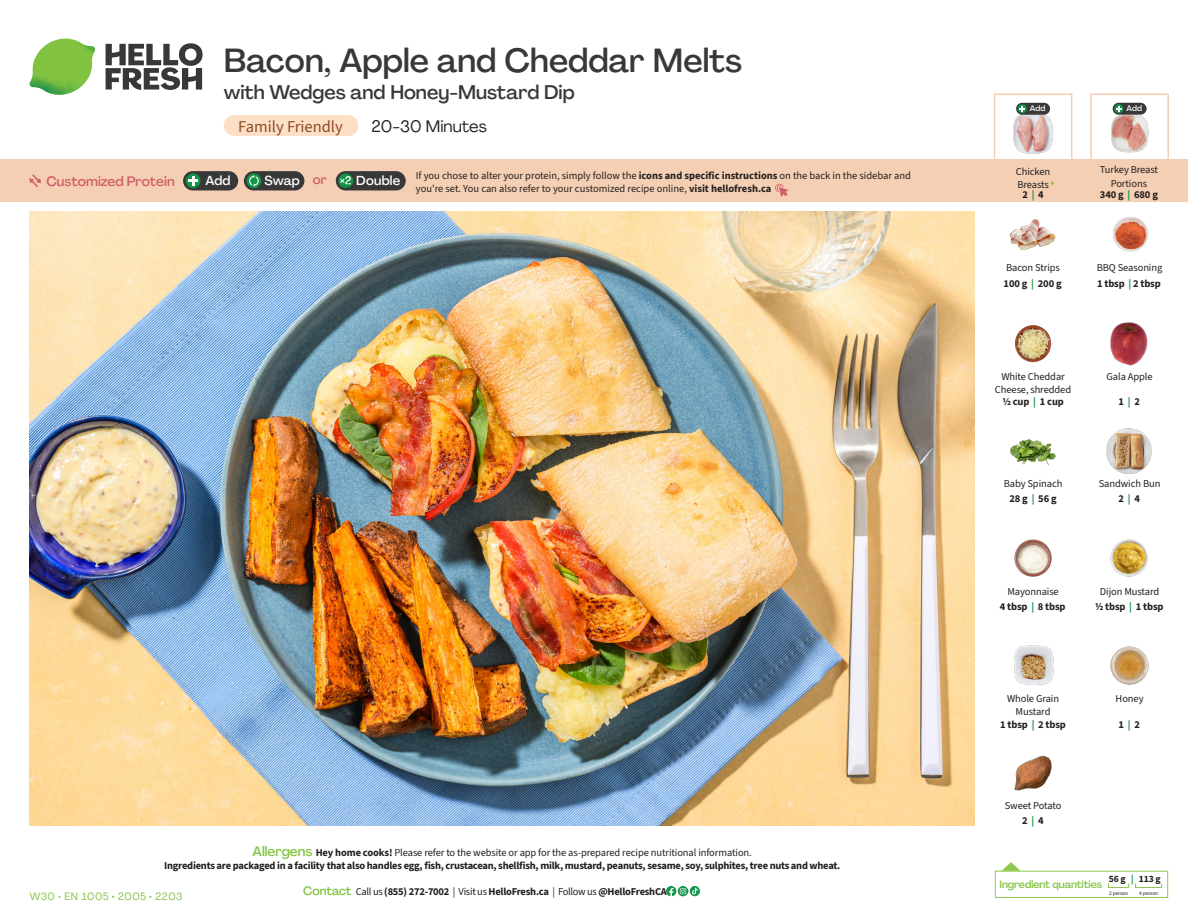
<style>
.page{position:relative;width:1188px;height:918px;background:#fff}
.page>*{position:absolute;margin:0;border:0;box-sizing:border-box;transform-origin:0 0}
.t1{font:500 33px "Agrandir";color:#383839}
.t2{font:500 19.5px "Agrandir";color:#383839}
.t3{font:16.5px "Source Sans 3";color:#8d4b25}
.t4{font:16.5px "Agrandir";color:#231f20}
.t5{font:500 13.5px "Agrandir";color:#d15e69}
.t6{font:500 12.9px "Agrandir";letter-spacing:.015em;color:#fff}
.t7{font:10.5px/13.5px "Source Sans 3";letter-spacing:-.01em;color:#231f20;text-align:center}
.t8{font:10.5px/13.5px "Source Sans 3";letter-spacing:-.02em;color:#231f20;text-align:center}
.t9{font:500 10.5px "Agrandir";letter-spacing:-.01em;color:#81c340}
.t10{font:10.5px "Agrandir";letter-spacing:.05em;color:#81c340}
.t11{font:9.6px "Source Sans 3";color:#231f20}
.t12{font:500 7.95px "Agrandir";letter-spacing:.02em;color:#fff}
.t13{font:5.25px "Source Sans 3";letter-spacing:-.01em;color:#231f20}
.s1{color:#d15e69}
.s2{color:#129546}
.s3{color:#8bba42}
.s4{font-style:inherit}
.s5{font-family:"Agrandir";font-weight:500;font-size:13.5px;color:#81c340}
.s6{font-family:"Agrandir";font-weight:500;font-size:12px;color:#81c340}
</style>
<div class="page">
<svg style="left:106px;top:43px;width:97px;height:47px"></svg>
<svg style="left:34px;top:39px;width:59px;height:38px"></svg>
<img style="left:65px;top:39px;width:30px;height:25px">
<img style="left:33px;top:60px;width:56px;height:10px">
<img style="left:29px;top:64px;width:58px;height:31px">
<img style="left:64px;top:70px;width:25px;height:24px">
<img style="left:30px;top:211px;width:945px;height:615px">
<svg style="left:690px;top:886px;width:10px;height:10px"></svg>
<svg style="left:666px;top:886px;width:32px;height:10px"></svg>
<svg style="left:1002px;top:862px;width:19px;height:9px"></svg>
<div style="left:995px;top:871px;width:173px;height:27px;border:1px solid #8fc84e"></div>
<div style="left:1108px;top:883px;width:21px;height:5px;border:1px solid #8fc84e"></div>
<div style="left:1135px;top:883px;width:27px;height:5px;border:1px solid #8fc84e"></div>
<img style="left:1014px;top:325px;width:38px;height:38px">
<img style="left:1110px;top:322px;width:38px;height:44px">
<img style="left:1011px;top:438px;width:45px;height:28px">
<img style="left:1106px;top:428px;width:46px;height:46px">
<img style="left:1014px;top:539px;width:38px;height:38px">
<img style="left:1110px;top:539px;width:38px;height:38px">
<img style="left:1014px;top:645px;width:40px;height:40px">
<img style="left:1014px;top:755px;width:38px;height:36px">
<img style="left:1113px;top:216px;width:36px;height:36px">
<img style="left:1010px;top:219px;width:45px;height:31px">
<img style="left:1110px;top:646px;width:39px;height:39px">
<div style="left:0;top:160px;width:1188px;height:42px;background:#f4cfb3"></div>
<svg style="left:29px;top:174px;width:12px;height:13px"></svg>
<div style="left:336px;top:171px;width:70px;height:19px;background:#383839;border-radius:10px"></div>
<svg style="left:338px;top:173px;width:15px;height:15px"></svg>
<div style="left:342px;top:180px;width:10px;height:11px;background:#231f20;opacity:.35"></div>
<svg style="left:339px;top:176px;width:12px;height:8px"></svg>
<div style="left:244px;top:171px;width:60px;height:19px;background:#383839;border-radius:10px"></div>
<div style="left:247px;top:173px;width:14px;height:15px;background:#129546;border-radius:50%"></div>
<svg style="left:249px;top:175px;width:10px;height:12px"></svg>
<div style="left:183px;top:171px;width:55px;height:19px;background:#383839;border-radius:10px"></div>
<div style="left:186px;top:173px;width:14px;height:15px;background:#129546;border-radius:50%"></div>
<svg style="left:188px;top:176px;width:10px;height:10px"></svg>
<svg style="left:775px;top:183px;width:13px;height:14px"></svg>
<div style="left:1090px;top:93px;width:79px;height:70px;border:2px solid #f4cfb3"></div>
<img style="left:1111px;top:112px;width:38px;height:41px">
<div style="left:1113px;top:103px;width:34px;height:12px;background:#383839;border-radius:6px"></div>
<svg style="left:1114px;top:104px;width:9px;height:9px"></svg>
<svg style="left:1116px;top:106px;width:6px;height:6px"></svg>
<div style="left:994px;top:94px;width:78px;height:69px;border:2px solid #f4cfb3"></div>
<img style="left:1013px;top:114px;width:41px;height:40px">
<div style="left:1016px;top:103px;width:34px;height:12px;background:#383839;border-radius:6px"></div>
<svg style="left:1018px;top:104px;width:9px;height:9px"></svg>
<svg style="left:1019px;top:106px;width:6px;height:6px"></svg>
<div style="left:224px;top:115px;width:134px;height:21px;background:#fddfc5;border-radius:10px"></div>
<h1 class="t1" style="left:224px;top:40px;width:520px">Bacon, Apple and Cheddar Melts</h1>
<h2 class="t2" style="left:224px;top:80px;width:353px">with Wedges and Honey-Mustard Dip</h2>
<h3 class="t4" style="left:372px;top:116px;width:117px">20-30 Minutes</h3>
<h3 class="t3" style="left:238px;top:116px;width:106px">Family Friendly</h3>
<p class="t12" style="left:1030px;top:104px;width:17px">Add</p>
<p class="t12" style="left:1126px;top:103px;width:17px">Add</p>
<p class="t5" style="left:46px;top:173px;width:130px">Customized Protein</p>
<p class="t6" style="left:205px;top:172px;width:27px">Add</p>
<p class="t6" style="left:264px;top:172px;width:64px">Swap <span class="s1">or</span></p>
<p class="t6" style="left:356px;top:172px;width:45px">Double</p>
<p class="t7" style="left:1100px;top:163px;width:60px">Turkey Breast<br>Portions</p>
<p class="t8" style="left:1100px;top:187px;width:60px">340 g <span class="s2">|</span> 680 g</p>
<p class="t7" style="left:1016px;top:164px;width:40px;text-align:left">Chicken<br>Breasts<span class="s3">▲</span></p>
<p class="t8" style="left:1022px;top:187px;width:23px">2 <span class="s2">|</span> 4</p>
<p class="t7" style="left:416px;top:168px;width:497px;text-align:left">If you chose to alter your protein, simply follow the <span class="s4">icons and specific instructions</span> on the back in the sidebar and you're set. You can also refer to your customized recipe online, <span class="s4">visit hellofresh.ca</span></p>
<p class="t7" style="left:1004px;top:259px;width:60px;line-height:16.5px;text-align:left">Bacon Strips<br><span class="s4">100 g</span> <span class="s2">|</span> <span class="s4">200 g</span></p>
<p class="t7" style="left:1097px;top:259px;width:67px;line-height:16.6px;text-align:left">BBQ Seasoning<br><span class="s4">1 tbsp</span> <span class="s2">|</span> <span class="s4">2 tbsp</span></p>
<p class="t7" style="left:995px;top:370px;width:78px">White Cheddar<br>Cheese, shredded</p>
<p class="t8" style="left:1002px;top:395px;width:63px">1/2 cup <span class="s2">|</span> 1 cup</p>
<p class="t7" style="left:1107px;top:370px;width:48px">Gala Apple</p>
<p class="t8" style="left:1118px;top:395px;width:23px">1 <span class="s2">|</span> 2</p>
<p class="t7" style="left:1004px;top:476px;width:60px;line-height:15px">Baby Spinach<br><span class="s4">28 g</span> <span class="s2">|</span> <span class="s4">56 g</span></p>
<p class="t7" style="left:1099px;top:476px;width:63px;line-height:15.1px">Sandwich Bun<br><span class="s4">2</span> <span class="s2">|</span> <span class="s4">4</span></p>
<p class="t7" style="left:1000px;top:584px;width:67px;line-height:15px">Mayonnaise<br><span class="s4">4 tbsp</span> <span class="s2">|</span> <span class="s4">8 tbsp</span></p>
<p class="t7" style="left:1095px;top:583px;width:70px;line-height:15.1px">Dijon Mustard<br><span class="s4">1/2 tbsp</span> <span class="s2">|</span> <span class="s4">1 tbsp</span></p>
<p class="t8" style="left:164px;top:846px;width:678px"><span class="s5">Allergens</span> Hey home cooks! <span class="s4">Please refer to the website or app for the as-prepared recipe nutritional information.<br></span>Ingredients are packaged in a facility that also handles egg, fish, crustacean, shellfish, milk, mustard, peanuts, sesame, soy, sulphites, tree nuts and wheat.</p>
<p class="t10" style="left:30px;top:890px;width:154px">W30 • EN 1005 • 2005 • 2203</p>
<p class="t8" style="left:303px;top:885px;width:365px"><span class="s6">Contact</span> <span class="s4">Call us</span> (855) 272-7002 <span class="s4">| Visit us</span> HelloFresh.ca <span class="s4">| Follow us</span> @HelloFreshCA</p>
<p class="t7" style="left:1007px;top:692px;width:54px">Whole Grain<br>Mustard</p>
<p class="t8" style="left:1000px;top:717px;width:67px">1 tbsp <span class="s2">|</span> 2 tbsp</p>
<p class="t7" style="left:1005px;top:798px;width:58px;line-height:15px">Sweet Potato<br><span class="s4">2</span> <span class="s2">|</span> <span class="s4">4</span></p>
<p class="t7" style="left:1116px;top:692px;width:30px">Honey</p>
<p class="t8" style="left:1118px;top:717px;width:23px">1 <span class="s2">|</span> 2</p>
<p class="t11" style="left:1109px;top:873px;width:53px">56 g <span class="s2">|</span> 113 g</p>
<p class="t13" style="left:1109px;top:890px;width:20px">2 person</p>
<p class="t13" style="left:1139px;top:890px;width:20px">4 person</p>
<p class="t9" style="left:1000px;top:878px;width:104px">Ingredient quantities</p>
</div>
